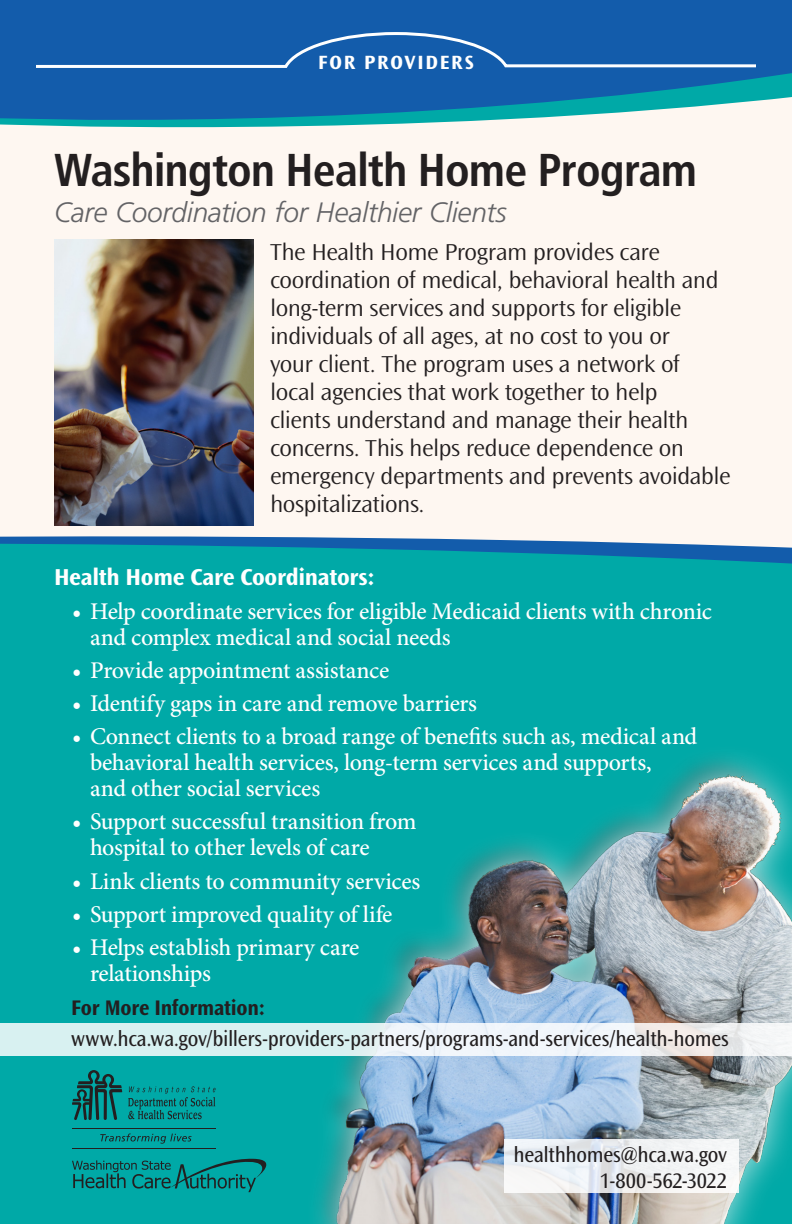
<style>
.page{position:relative;width:792px;height:1224px;background:#fff}
.page>*{position:absolute;margin:0;border:0;box-sizing:border-box;transform-origin:0 0}
.t1{font:700 condensed 46px "Frutiger LT Std";letter-spacing:-.02em;color:#231f20}
.t2{font:italic 300 28px "Frutiger LT Std";letter-spacing:-.01em;color:#636366}
.t3{font:500 24px/26px "Minion Pro";letter-spacing:-.015em;color:#fff}
.t4{font:300 24px/28px "Ocean Sans Std";letter-spacing:-.025em;color:#231f20;scale:1.05 1}
.t5{font:700 24px "Ocean Sans Std";letter-spacing:-.015em;color:#fff}
.t6{font:22px "Ocean Sans Std";letter-spacing:-.015em;color:#231f20;scale:.95 1}
.t7{font:700 22px "Ocean Sans Std";letter-spacing:-.01em;color:#231f20;scale:.95 1}
.t8{font:700 20px "Ocean Sans Std";letter-spacing:.09em;color:#fff}
</style>
<div class="page">
<div style="left:0;top:63px;width:792px;height:666px;background:#fef7f1"></div>
<svg style="left:0;top:0;width:792px;height:128px;fill:#135cab"></svg>
<svg style="left:0;top:536px;width:675px;height:8px;fill:#135cab"></svg>
<div style="left:0;top:544px;width:792px;height:680px;background:#00a9a7"></div>
<svg style="left:33px;top:31px;width:726px;height:38px"></svg>
<img style="left:54px;top:239px;width:199px;height:287px">
<div style="left:305px;top:744px;width:487px;height:480px;background:#fff;opacity:.75"></div>
<img style="left:332px;top:765px;width:460px;height:459px">
<svg style="left:0;top:1024px;width:792px;height:32px"></svg>
<svg style="left:72px;top:1158px;width:208px;height:34px"></svg>
<svg style="left:128px;top:1086px;width:88px;height:33px"></svg>
<svg style="left:72px;top:1070px;width:50px;height:50px"></svg>
<svg style="left:100px;top:1133px;width:92px;height:11px"></svg>
<hr style="left:73px;top:1128px;width:143px;height:1px;background:#231f20">
<hr style="left:73px;top:1149px;width:143px;height:1px;background:#231f20">
<svg style="left:504px;top:1140px;width:235px;height:53px;fill:#f1f3f5"></svg>
<p class="t8" style="left:318px;top:51px;width:157px">FOR PROVIDERS</p>
<p class="t1" style="left:54px;top:142px;width:644px">Washington Health Home Program</p>
<p class="t2" style="left:54px;top:197px;width:454px">Care Coordination for Healthier Clients</p>
<p class="t4" style="left:270px;top:239px;width:440px">The Health Home Program provides care coordination of medical, behavioral health and long-term services and supports for eligible individuals of all ages, at no cost to you or<br>your client. The program uses a network of local agencies that work together to help<br>clients understand and manage their health concerns. This helps reduce dependence on emergency departments and prevents avoidable hospitalizations.</p>
<p class="t5" style="left:54px;top:564px;width:322px">Health Home Care Coordinators:</p>
<p class="t3" style="left:90px;top:599px;width:624px;text-indent:-18px">• Help coordinate services for eligible Medicaid clients with chronic and complex medical and social needs</p>
<p class="t3" style="left:72px;top:658px;width:319px">• Provide appointment assistance</p>
<p class="t3" style="left:72px;top:691px;width:407px">• Identify gaps in care and remove barriers</p>
<p class="t3" style="left:90px;top:725px;width:609px;text-indent:-18px">• Connect clients to a broad range of benefits such as, medical and behavioral health services, long-term services and supports,<br>and other social services</p>
<p class="t3" style="left:90px;top:810px;width:328px;text-indent:-18px">• Support successful transition from hospital to other levels of care</p>
<p class="t3" style="left:72px;top:869px;width:350px">• Link clients to community services</p>
<p class="t3" style="left:72px;top:902px;width:322px">• Support improved quality of life</p>
<p class="t3" style="left:90px;top:935px;width:271px;text-indent:-18px">• Helps establish primary care relationships</p>
<p class="t7" style="left:71px;top:995px;width:206px">For More Information:</p>
<p class="t6" style="left:71px;top:1026px;width:693px">www.hca.wa.gov/billers-providers-partners/programs-and-services/health-homes</p>
<p class="t6" style="left:514px;top:1142px;width:226px">healthhomes@hca.wa.gov</p>
<p class="t6" style="left:600px;top:1168px;width:135px">1-800-562-3022</p>
</div>
